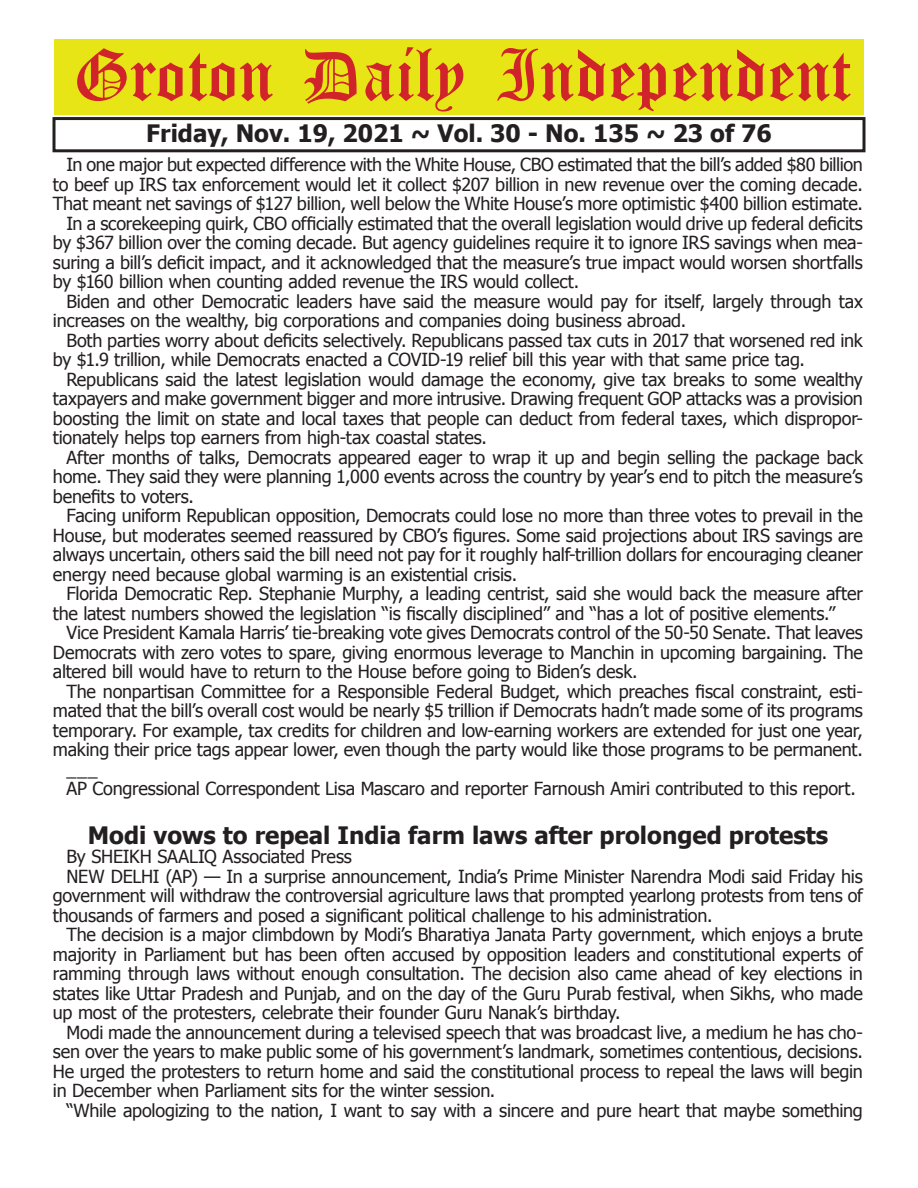
<style>
.page{position:relative;width:918px;height:1188px;background:#fff}
.page>*{position:absolute;margin:0;border:0;box-sizing:border-box;transform-origin:0 0}
.t1{font:54px "Old English Five";color:#d1232a}
.t2{font:700 24px "Tahoma";color:#231f20}
.t3{font:18px "Tahoma";letter-spacing:-.01em;color:#231f20}
</style>
<div class="page">
<div style="left:52px;top:117px;width:814px;height:35px;border:3px solid #231f20"></div>
<div style="left:54px;top:40px;width:810px;height:75px;background:#e7e515"></div>
<h1 class="t1" style="left:73px;top:50px;width:779px">Groton Daily Independent</h1>
<h2 class="t2" style="left:146px;top:116px;width:627px">Friday, Nov. 19, 2021 ~ Vol. 30 - No. 135 ~ 23 of 76</h2>
<p class="t3" style="left:66px;top:153px;width:798px">In one major but expected difference with the White House, CBO estimated that the bill’s added $80 billion</p>
<p class="t3" style="left:53px;top:172px;width:811px">to beef up IRS tax enforcement would let it collect $207 billion in new revenue over the coming decade.</p>
<p class="t3" style="left:53px;top:192px;width:812px">That meant net savings of $127 billion, well below the White House’s more optimistic $400 billion estimate.</p>
<p class="t3" style="left:66px;top:211px;width:798px">In a scorekeeping quirk, CBO officially estimated that the overall legislation would drive up federal deficits</p>
<p class="t3" style="left:53px;top:231px;width:812px">by $367 billion over the coming decade. But agency guidelines require it to ignore IRS savings when mea-</p>
<p class="t3" style="left:53px;top:250px;width:812px">suring a bill’s deficit impact, and it acknowledged that the measure’s true impact would worsen shortfalls</p>
<p class="t3" style="left:53px;top:270px;width:528px">by $160 billion when counting added revenue the IRS would collect.</p>
<p class="t3" style="left:66px;top:289px;width:798px">Biden and other Democratic leaders have said the measure would pay for itself, largely through tax</p>
<p class="t3" style="left:53px;top:309px;width:635px">increases on the wealthy, big corporations and companies doing business abroad.</p>
<p class="t3" style="left:66px;top:328px;width:798px">Both parties worry about deficits selectively. Republicans passed tax cuts in 2017 that worsened red ink</p>
<p class="t3" style="left:53px;top:348px;width:754px">by $1.9 trillion, while Democrats enacted a COVID-19 relief bill this year with that same price tag.</p>
<p class="t3" style="left:66px;top:367px;width:798px">Republicans said the latest legislation would damage the economy, give tax breaks to some wealthy</p>
<p class="t3" style="left:53px;top:387px;width:811px">taxpayers and make government bigger and more intrusive. Drawing frequent GOP attacks was a provision</p>
<p class="t3" style="left:53px;top:406px;width:812px">boosting the limit on state and local taxes that people can deduct from federal taxes, which dispropor-</p>
<p class="t3" style="left:53px;top:426px;width:436px">tionately helps top earners from high-tax coastal states.</p>
<p class="t3" style="left:66px;top:445px;width:798px">After months of talks, Democrats appeared eager to wrap it up and begin selling the package back</p>
<p class="t3" style="left:53px;top:465px;width:812px">home. They said they were planning 1,000 events across the country by year’s end to pitch the measure’s</p>
<p class="t3" style="left:53px;top:484px;width:143px">benefits to voters.</p>
<p class="t3" style="left:66px;top:504px;width:798px">Facing uniform Republican opposition, Democrats could lose no more than three votes to prevail in the</p>
<p class="t3" style="left:53px;top:523px;width:811px">House, but moderates seemed reassured by CBO’s figures. Some said projections about IRS savings are</p>
<p class="t3" style="left:53px;top:543px;width:812px">always uncertain, others said the bill need not pay for it roughly half-trillion dollars for encouraging cleaner</p>
<p class="t3" style="left:53px;top:562px;width:466px">energy need because global warming is an existential crisis.</p>
<p class="t3" style="left:66px;top:582px;width:798px">Florida Democratic Rep. Stephanie Murphy, a leading centrist, said she would back the measure after</p>
<p class="t3" style="left:53px;top:601px;width:784px">the latest numbers showed the legislation “is fiscally disciplined” and “has a lot of positive elements.”</p>
<p class="t3" style="left:66px;top:621px;width:798px">Vice President Kamala Harris’ tie-breaking vote gives Democrats control of the 50-50 Senate. That leaves</p>
<p class="t3" style="left:53px;top:640px;width:812px">Democrats with zero votes to spare, giving enormous leverage to Manchin in upcoming bargaining. The</p>
<p class="t3" style="left:53px;top:660px;width:586px">altered bill would have to return to the House before going to Biden’s desk.</p>
<p class="t3" style="left:66px;top:679px;width:798px">The nonpartisan Committee for a Responsible Federal Budget, which preaches fiscal constraint, esti-</p>
<p class="t3" style="left:53px;top:699px;width:812px">mated that the bill’s overall cost would be nearly $5 trillion if Democrats hadn’t made some of its programs</p>
<p class="t3" style="left:53px;top:718px;width:812px">temporary. For example, tax credits for children and low-earning workers are extended for just one year,</p>
<p class="t3" style="left:53px;top:738px;width:811px">making their price tags appear lower, even though the party would like those programs to be permanent.</p>
<p class="t3" style="left:66px;top:757px;width:33px">___</p>
<p class="t3" style="left:66px;top:777px;width:791px">AP Congressional Correspondent Lisa Mascaro and reporter Farnoush Amiri contributed to this report.</p>
<h2 class="t2" style="left:88px;top:818px;width:742px">Modi vows to repeal India farm laws after prolonged protests</h2>
<p class="t3" style="left:66px;top:845px;width:287px">By SHEIKH SAALIQ Associated Press</p>
<p class="t3" style="left:66px;top:864px;width:798px">NEW DELHI (AP) — In a surprise announcement, India’s Prime Minister Narendra Modi said Friday his</p>
<p class="t3" style="left:53px;top:884px;width:812px">government will withdraw the controversial agriculture laws that prompted yearlong protests from tens of</p>
<p class="t3" style="left:53px;top:903px;width:661px">thousands of farmers and posed a significant political challenge to his administration.</p>
<p class="t3" style="left:66px;top:923px;width:798px">The decision is a major climbdown by Modi’s Bharatiya Janata Party government, which enjoys a brute</p>
<p class="t3" style="left:53px;top:942px;width:812px">majority in Parliament but has been often accused by opposition leaders and constitutional experts of</p>
<p class="t3" style="left:53px;top:962px;width:812px">ramming through laws without enough consultation. The decision also came ahead of key elections in</p>
<p class="t3" style="left:53px;top:981px;width:812px">states like Uttar Pradesh and Punjab, and on the day of the Guru Purab festival, when Sikhs, who made</p>
<p class="t3" style="left:53px;top:1001px;width:569px">up most of the protesters, celebrate their founder Guru Nanak’s birthday.</p>
<p class="t3" style="left:66px;top:1020px;width:798px">Modi made the announcement during a televised speech that was broadcast live, a medium he has cho-</p>
<p class="t3" style="left:53px;top:1040px;width:811px">sen over the years to make public some of his government’s landmark, sometimes contentious, decisions.</p>
<p class="t3" style="left:53px;top:1059px;width:811px">He urged the protesters to return home and said the constitutional process to repeal the laws will begin</p>
<p class="t3" style="left:53px;top:1079px;width:444px">in December when Parliament sits for the winter session.</p>
<p class="t3" style="left:66px;top:1098px;width:798px">“While apologizing to the nation, I want to say with a sincere and pure heart that maybe something</p>
</div>
